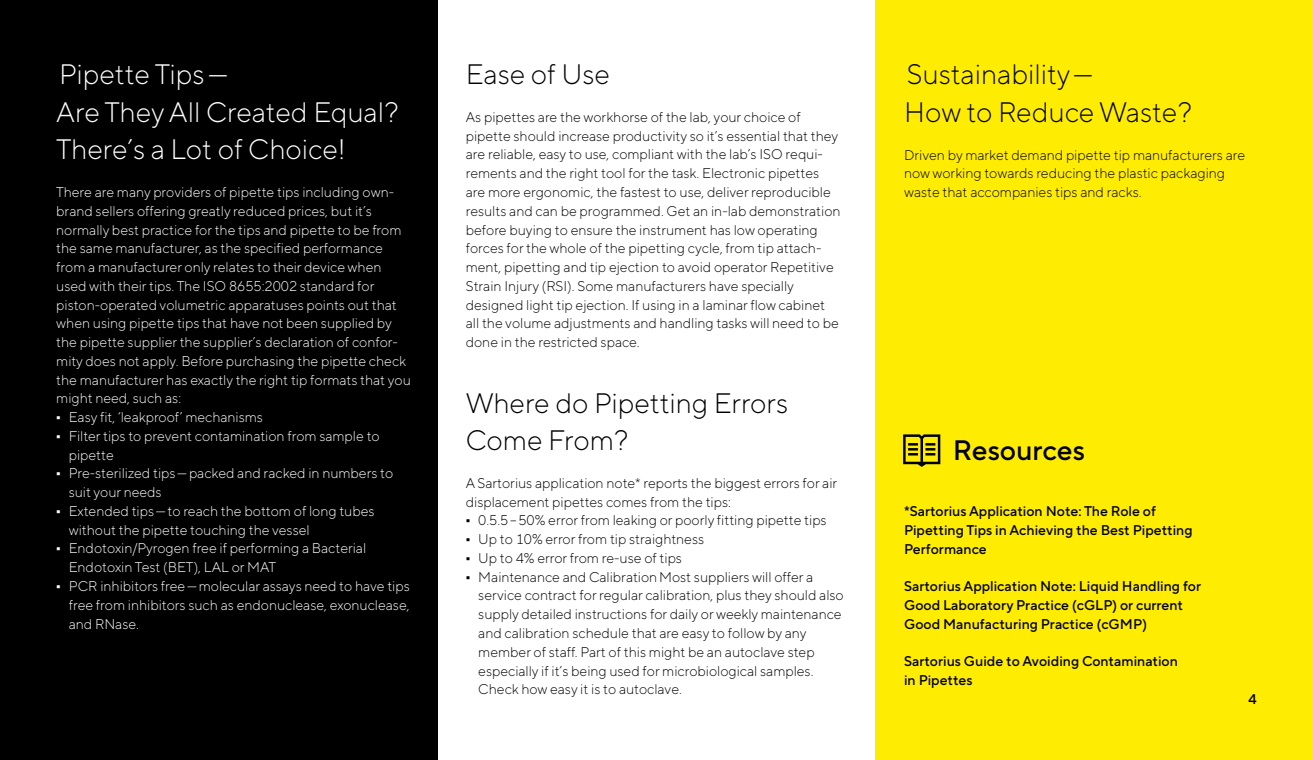
<style>
.page{position:relative;width:1313px;height:760px;background:#fff}
.page>*{position:absolute;margin:0;border:0;box-sizing:border-box;transform-origin:0 0}
.t1{font:300 28.12px/37.5px "TT Norms Pro";color:#fff}
.t2{font:300 28.12px/37.5px "TT Norms Pro";color:#020204}
.t3{font:300 28.12px/37.5px "TT Norms Pro";color:#000}
.t4{font:500 28.12px "TT Norms Pro";color:#020204}
.t5{font:300 14.06px/18.8px "TT Norms Pro";color:#fff}
.t6{font:300 14.06px/18.8px "TT Norms Pro";color:#000}
.t7{font:300 14.06px/18.8px "TT Norms Pro";color:#020204}
.t8{font:500 14.06px/18.8px "TT Norms Pro";color:#000}
</style>
<div class="page">
<div style="left:0;top:0;width:438px;height:759px;background:#000"></div>
<div style="left:875px;top:0;width:437px;height:759px;background:#ffec03"></div>
<svg style="left:903px;top:434px;width:37px;height:33px"></svg>
<h1 class="t1" style="left:56px;top:54px;width:344px">Pipette Tips—<br>Are They All Created Equal?<br>There’s a Lot of Choice!</h1>
<p class="t5" style="left:56px;top:182px;width:356px">There are many providers of pipette tips including own&shy;brand sellers offering greatly reduced prices, but it’s normally best practice for the tips and pipette to be from the same manufacturer, as the specified performance from a manufacturer only relates to their device when used with their tips. The ISO 8655:2002 standard for piston-operated volumetric apparatuses points out that when using pipette tips that have not been supplied by the pipette supplier the supplier’s declaration of confor&shy;mity does not apply. Before purchasing the pipette check the manufacturer has exactly the right tip formats that you might need, such as:</p>
<p class="t5" style="left:56px;top:407px;width:208px">• Easy fit, ‘leakproof’ mechanisms</p>
<p class="t5" style="left:69px;top:425px;width:312px;text-indent:-13px">• Filter tips to prevent contamination from sample to pipette</p>
<p class="t5" style="left:69px;top:463px;width:326px;text-indent:-13px">• Pre-sterilized tips—packed and racked in numbers to suit your needs</p>
<p class="t5" style="left:69px;top:500px;width:307px;text-indent:-13px">• Extended tips—to reach the bottom of long tubes without the pipette touching the vessel</p>
<p class="t5" style="left:69px;top:538px;width:299px;text-indent:-13px">• Endotoxin/Pyrogen free if performing a Bacterial<br>Endotoxin Test (BET), LAL or MAT</p>
<p class="t5" style="left:69px;top:575px;width:342px;text-align:justify;text-indent:-13px">• PCR inhibitors free—molecular assays need to have tips free from inhibitors such as endonuclease, exonuclease, and RNase.</p>
<h1 class="t2" style="left:466px;top:54px;width:146px">Ease of Use</h1>
<p class="t7" style="left:466px;top:107px;width:376px">As pipettes are the workhorse of the lab, your choice of pipette should increase productivity so it’s essential that they are reliable, easy to use, compliant with the lab’s ISO requi&shy;rements and the right tool for the task. Electronic pipettes are more ergonomic, the fastest to use, deliver reproducible results and can be programmed. Get an in-lab demonstration before buying to ensure the instrument has low operating forces for the whole of the pipetting cycle, from tip attach&shy;ment, pipetting and tip ejection to avoid operator Repetitive Strain Injury (RSI). Some manufacturers have specially designed light tip ejection. If using in a laminar flow cabinet all the volume adjustments and handling tasks will need to be done in the restricted space.</p>
<h1 class="t3" style="left:466px;top:382px;width:324px">Where do Pipetting Errors<br>Come From?</h1>
<p class="t6" style="left:466px;top:472px;width:373px">A Sartorius application note* reports the biggest errors for air displacement pipettes comes from the tips:</p>
<p class="t6" style="left:466px;top:510px;width:362px">• 0.5.5–50% error from leaking or poorly fitting pipette tips</p>
<p class="t6" style="left:466px;top:529px;width:240px">• Up to 10% error from tip straightness</p>
<p class="t6" style="left:466px;top:547px;width:218px">• Up to 4% error from re-use of tips</p>
<p class="t6" style="left:478px;top:566px;width:367px;text-indent:-13px">• Maintenance and CalibrationMost suppliers will offer a service contract for regular calibration, plus they should also supply detailed instructions for daily or weekly maintenance and calibration schedule that are easy to follow by any member of staff. Part of this might be an autoclave step especially if it’s being used for microbiological samples.<br>Check how easy it is to autoclave.</p>
<h1 class="t2" style="left:904px;top:54px;width:289px">Sustainability—<br>How to Reduce Waste?</h1>
<p class="t6" style="left:904px;top:144px;width:343px">Driven by market demand pipette tip manufacturers are now working towards reducing the plastic packaging waste that accompanies tips and racks.</p>
<h1 class="t4" style="left:952px;top:429px;width:134px">Resources</h1>
<p class="t8" style="left:904px;top:500px;width:290px">*Sartorius Application Note: The Role of<br>Pipetting Tips in Achieving the Best Pipetting<br>Performance</p>
<p class="t8" style="left:904px;top:575px;width:298px">Sartorius Application Note: Liquid Handling for<br>Good Laboratory Practice (cGLP) or current<br>Good Manufacturing Practice (cGMP)</p>
<p class="t8" style="left:904px;top:650px;width:275px">Sartorius Guide to Avoiding Contamination in Pipettes</p>
<p class="t8" style="left:1248px;top:688px;width:10px">4</p>
</div>
